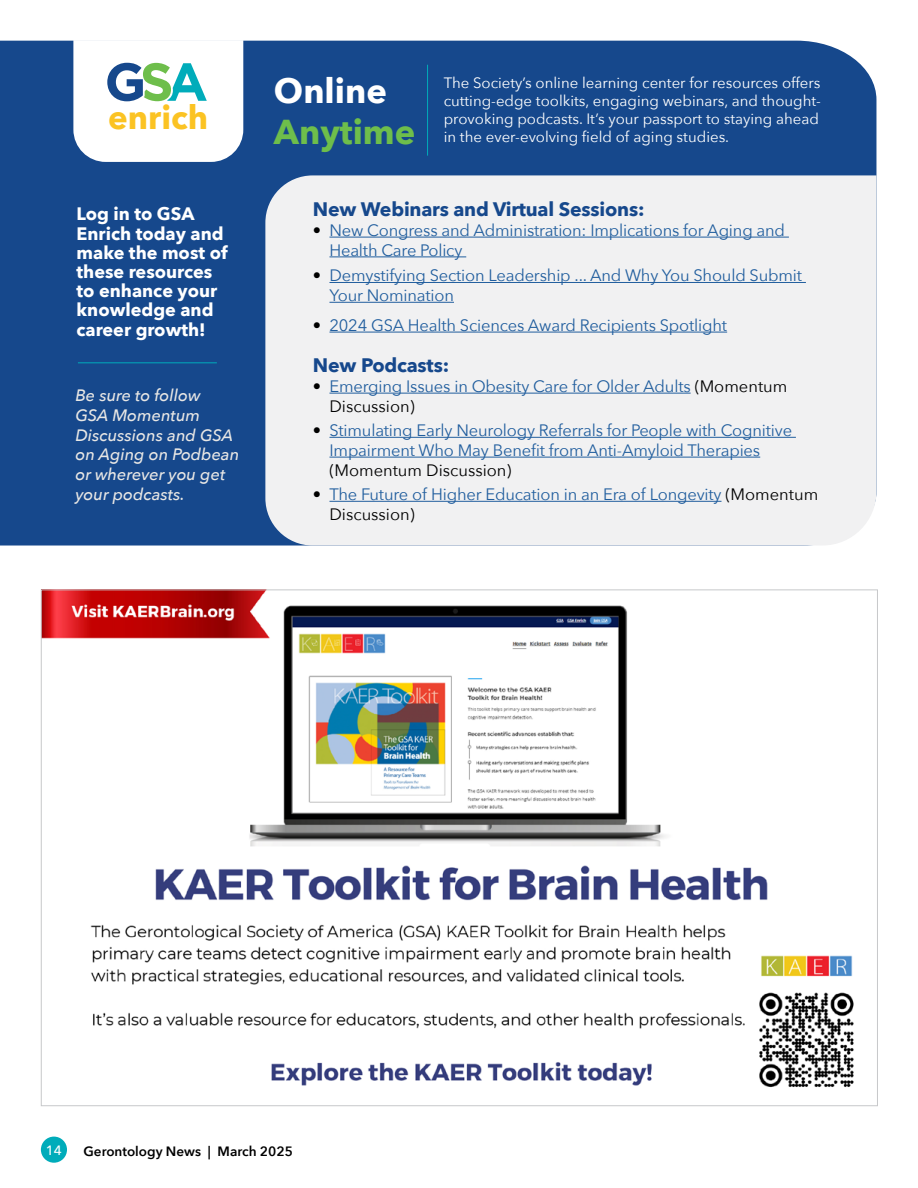
<style>
.page{position:relative;width:918px;height:1188px;background:#fff}
.page>*{position:absolute;margin:0;border:0;box-sizing:border-box;transform-origin:0 0}
.t1{font:700 34.5px "Avenir Next";color:#6ebe4b}
.t2{font:700 34.5px "Avenir Next";color:#fff}
.t3{font:700 33px "Avenir Next";color:#fbc323}
.t4{font:700 19.5px "Avenir Next";letter-spacing:-.01em;color:#16488c}
.t5{font:700 18px/19.2px "Avenir Next";color:#fff}
.t6{font:16.5px/19.8px "Avenir Next";letter-spacing:-.01em;color:#215e9e}
.t7{font:italic 500 16.5px/19.8px "Avenir Next";color:#e8e7e5}
.t8{font:16.5px "Avenir Next";color:#000}
.t9{font:15px/18px "Avenir Next";color:#fff}
.t10{font:600 13.5px "Avenir Next";color:#000}
.t11{font:500 13.5px "Avenir Next";color:#fff}
.s1{color:#000}
</style>
<div class="page">
<div style="left:41px;top:1137px;width:26px;height:26px;background:#00acba;border-radius:50%"></div>
<div style="left:0;top:41px;width:876px;height:505px;background:#16488c"></div>
<svg style="left:73px;top:40px;width:170px;height:122px"></svg>
<hr style="left:427px;top:65px;width:1px;height:91px;background:#00acba">
<div style="left:265px;top:175px;width:611px;height:371px;background:#f1f1f2"></div>
<hr style="left:329px;top:237px;width:460px;height:1px;background:#215e9e">
<hr style="left:329px;top:256px;width:137px;height:1px;background:#215e9e">
<hr style="left:329px;top:282px;width:477px;height:1px;background:#215e9e">
<hr style="left:329px;top:302px;width:125px;height:1px;background:#215e9e">
<hr style="left:329px;top:332px;width:398px;height:1px;background:#215e9e">
<hr style="left:329px;top:393px;width:362px;height:1px;background:#215e9e">
<hr style="left:329px;top:437px;width:467px;height:1px;background:#215e9e">
<hr style="left:329px;top:457px;width:431px;height:1px;background:#215e9e">
<hr style="left:329px;top:501px;width:393px;height:1px;background:#215e9e">
<hr style="left:78px;top:362px;width:139px;height:1px;background:#00acba">
<img style="left:43px;top:592px;width:811px;height:496px">
<h2 class="t3" style="left:108px;top:89px;width:101px">enrich</h2>
<p class="t5" style="left:77px;top:204px;width:153px">Log in to GSA<br>Enrich today and make the most of these resources to enhance your knowledge and career growth!</p>
<p class="t7" style="left:75px;top:385px;width:165px">Be sure to follow<br>GSA Momentum<br>Discussions and GSA on Aging on Podbean or wherever you get your podcasts.</p>
<h1 class="t2" style="left:274px;top:61px;width:114px">Online</h1>
<h1 class="t1" style="left:274px;top:102px;width:143px">Anytime</h1>
<p class="t9" style="left:444px;top:74px;width:379px">The Society’s online learning center for resources offers cutting-edge toolkits, engaging webinars, and thought&shy;provoking podcasts. It’s your passport to staying ahead in the ever-evolving field of aging studies.</p>
<p class="t4" style="left:313px;top:192px;width:333px">New Webinars and Virtual Sessions:</p>
<p class="t6" style="left:329px;top:220px;width:457px;text-indent:-16px"><span class="s1">•</span> New Congress and Administration: Implications for Aging and<br>Health Care Policy</p>
<p class="t6" style="left:329px;top:265px;width:474px;text-indent:-16px"><span class="s1">•</span> Demystifying Section Leadership ... And Why You Should Submit<br>Your Nomination</p>
<p class="t6" style="left:313px;top:314px;width:416px"><span class="s1">•</span> 2024 GSA Health Sciences Award Recipients Spotlight</p>
<p class="t4" style="left:313px;top:348px;width:138px">New Podcasts:</p>
<p class="t6" style="left:329px;top:376px;width:459px;text-indent:-16px"><span class="s1">•</span> Emerging Issues in Obesity Care for Older Adults <span class="s1">(Momentum<br>Discussion)</span></p>
<p class="t6" style="left:329px;top:420px;width:464px;text-indent:-16px"><span class="s1">•</span> Stimulating Early Neurology Referrals for People with Cognitive<br>Impairment Who May Benefit from Anti-Amyloid Therapies</p>
<p class="t8" style="left:329px;top:456px;width:183px">(Momentum Discussion)</p>
<p class="t6" style="left:329px;top:484px;width:490px;text-indent:-16px"><span class="s1">•</span> The Future of Higher Education in an Era of Longevity <span class="s1">(Momentum<br>Discussion)</span></p>
<p class="t11" style="left:46px;top:1138px;width:18px">14</p>
<p class="t10" style="left:84px;top:1139px;width:211px">Gerontology News | March 2025</p>
</div>
